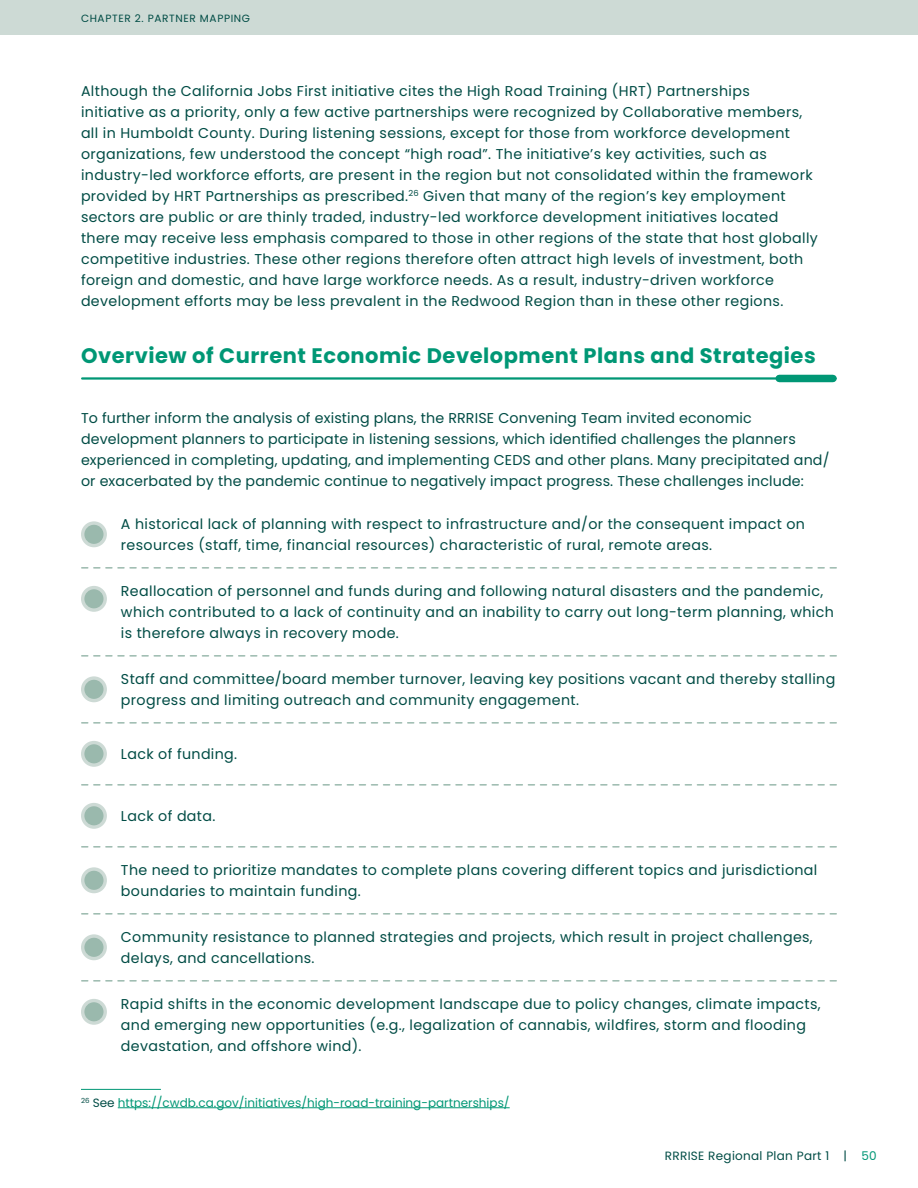
<style>
.page{position:relative;width:918px;height:1188px;background:#fff}
.page>*{position:absolute;margin:0;border:0;box-sizing:border-box;transform-origin:0 0}
.t1{font:700 21px "Poppins";letter-spacing:.025em;color:#009775}
.t2{font:14.25px/21px "Poppins";letter-spacing:.025em;color:#004c45}
.t3{font:12px "Poppins";color:#009775}
.t4{font:12px "Poppins";letter-spacing:.025em;color:#004c45}
.t5{font:10.5px "Poppins";letter-spacing:.06em;color:#004c45}
.s1{color:#004c45}
.s2{font-style:inherit}
.s3{color:#009775}
</style>
<div class="page">
<div style="left:0;top:0;width:918px;height:35px;background:#cddad5"></div>
<hr style="left:118px;top:1107px;width:392px;height:1px;background:#009775">
<hr style="left:81px;top:1089px;width:80px;height:1px;background:#009775">
<div style="left:81px;top:521px;width:26px;height:26px;background:#cddad5;border-radius:50%"></div>
<div style="left:84px;top:525px;width:20px;height:19px;background:#9ab9ad;border-radius:50%"></div>
<div style="left:81px;top:586px;width:26px;height:26px;background:#cddad5;border-radius:50%"></div>
<div style="left:84px;top:589px;width:20px;height:19px;background:#9ab9ad;border-radius:50%"></div>
<div style="left:81px;top:676px;width:26px;height:26px;background:#cddad5;border-radius:50%"></div>
<div style="left:84px;top:680px;width:20px;height:19px;background:#9ab9ad;border-radius:50%"></div>
<div style="left:81px;top:867px;width:26px;height:26px;background:#cddad5;border-radius:50%"></div>
<div style="left:84px;top:871px;width:20px;height:19px;background:#9ab9ad;border-radius:50%"></div>
<div style="left:81px;top:934px;width:26px;height:26px;background:#cddad5;border-radius:50%"></div>
<div style="left:84px;top:938px;width:20px;height:19px;background:#9ab9ad;border-radius:50%"></div>
<div style="left:81px;top:999px;width:26px;height:26px;background:#cddad5;border-radius:50%"></div>
<div style="left:84px;top:1002px;width:20px;height:19px;background:#9ab9ad;border-radius:50%"></div>
<div style="left:81px;top:741px;width:26px;height:26px;background:#cddad5;border-radius:50%"></div>
<div style="left:84px;top:744px;width:20px;height:19px;background:#9ab9ad;border-radius:50%"></div>
<div style="left:81px;top:803px;width:26px;height:26px;background:#cddad5;border-radius:50%"></div>
<div style="left:84px;top:806px;width:20px;height:19px;background:#9ab9ad;border-radius:50%"></div>
<svg style="left:82px;top:567px;width:754px;height:2px"></svg>
<svg style="left:82px;top:655px;width:754px;height:2px"></svg>
<svg style="left:82px;top:722px;width:754px;height:2px"></svg>
<svg style="left:82px;top:784px;width:754px;height:2px"></svg>
<svg style="left:82px;top:846px;width:754px;height:2px"></svg>
<svg style="left:82px;top:913px;width:754px;height:2px"></svg>
<svg style="left:82px;top:980px;width:754px;height:2px"></svg>
<hr style="left:82px;top:377px;width:754px;height:3px;background:#009775">
<div style="left:779px;top:375px;width:54px;height:7px;background:#009775"></div>
<p class="t5" style="left:81px;top:12px;width:171px">CHAPTER 2. PARTNER MAPPING</p>
<p class="t2" style="left:81px;top:81px;width:738px">Although the California Jobs First initiative cites the High Road Training (HRT) Partnerships<br>initiative as a priority, only a few active partnerships were recognized by Collaborative members, all in Humboldt County. During listening sessions, except for those from workforce development organizations, few understood the concept “high road”. The initiative’s key activities, such as industry-led workforce efforts, are present in the region but not consolidated within the framework provided by HRT Partnerships as prescribed.<sup>26</sup> Given that many of the region’s key employment sectors are public or are thinly traded, industry-led workforce development initiatives located there may receive less emphasis compared to those in other regions of the state that host globally competitive industries. These other regions therefore often attract high levels of investment, both foreign and domestic, and have large workforce needs. As a result, industry-driven workforce development efforts may be less prevalent in the Redwood Region than in these other regions.</p>
<h1 class="t1" style="left:81px;top:343px;width:736px">Overview of Current Economic Development Plans and Strategies</h1>
<p class="t2" style="left:81px;top:408px;width:750px">To further inform the analysis of existing plans, the RRRISE Convening Team invited economic development planners to participate in listening sessions, which identified challenges the planners experienced in completing, updating, and implementing CEDS and other plans. Many precipitated and/ or exacerbated by the pandemic continue to negatively impact progress. These challenges include:</p>
<p class="t2" style="left:121px;top:513px;width:686px">A historical lack of planning with respect to infrastructure and/or the consequent impact on resources (staff, time, financial resources) characteristic of rural, remote areas.</p>
<p class="t2" style="left:121px;top:580px;width:714px">Reallocation of personnel and funds during and following natural disasters and the pandemic, which contributed to a lack of continuity and an inability to carry out long-term planning, which is therefore always in recovery mode.</p>
<p class="t2" style="left:121px;top:668px;width:716px">Staff and committee/board member turnover, leaving key positions vacant and thereby stalling progress and limiting outreach and community engagement.</p>
<p class="t2" style="left:121px;top:743px;width:118px">Lack of funding.</p>
<p class="t2" style="left:121px;top:805px;width:96px">Lack of data.</p>
<p class="t2" style="left:121px;top:859px;width:698px">The need to prioritize mandates to complete plans covering different topics and jurisdictional boundaries to maintain funding.</p>
<p class="t2" style="left:121px;top:926px;width:693px">Community resistance to planned strategies and projects, which result in project challenges, delays, and cancellations.</p>
<p class="t2" style="left:121px;top:993px;width:701px">Rapid shifts in the economic development landscape due to policy changes, climate impacts, and emerging new opportunities (e.g., legalization of cannabis, wildfires, storm and flooding devastation, and offshore wind).</p>
<p class="t3" style="left:81px;top:1096px;width:430px"><sup>26</sup> <span class="s1">See</span> https://cwdb.ca.gov/initiatives/high-road-training-partnerships/</p>
<p class="t4" style="left:665px;top:1149px;width:213px">RRRISE Regional Plan Part 1 <span class="s2">|</span> <span class="s3">50</span></p>
</div>
